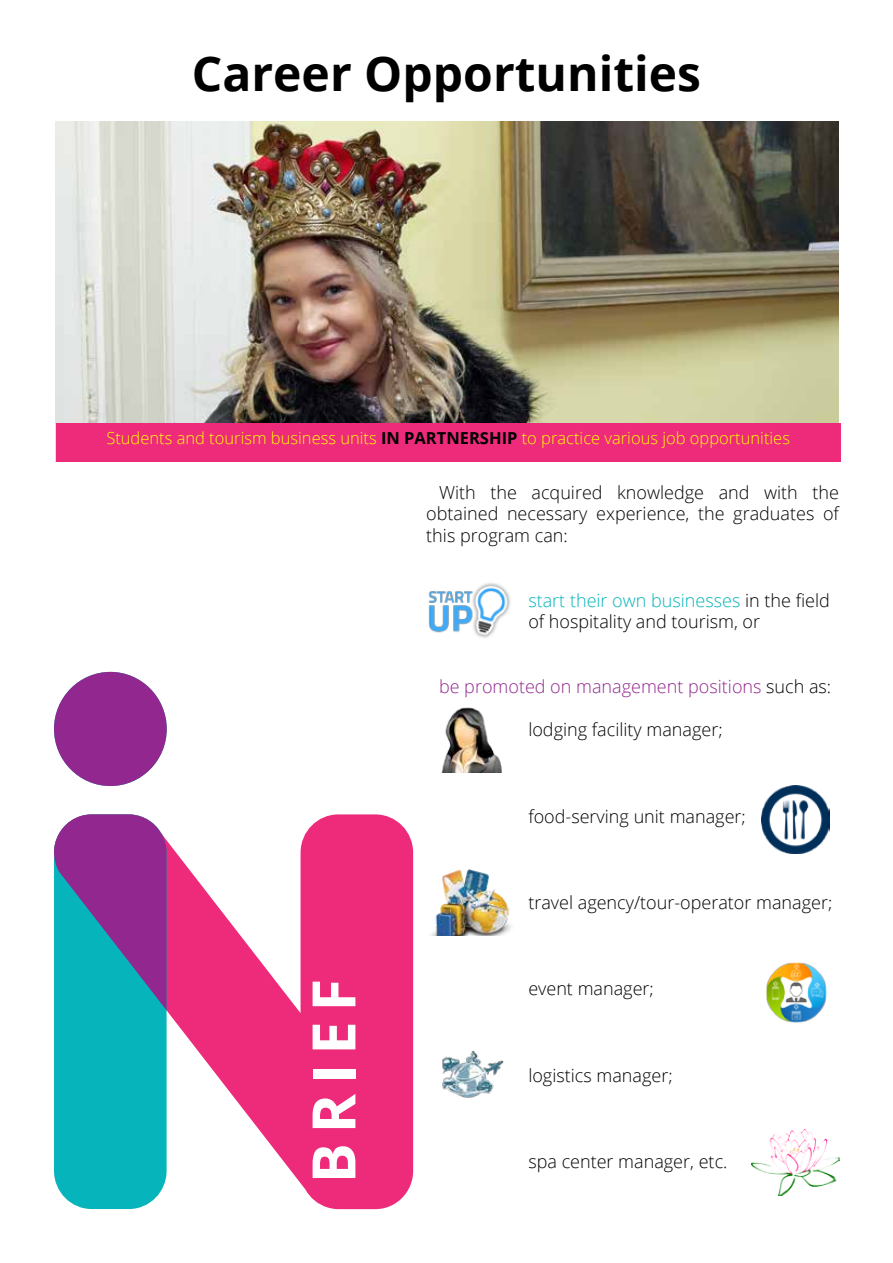
<style>
.page{position:relative;width:893px;height:1263px;background:#fff}
.page>*{position:absolute;margin:0;border:0;box-sizing:border-box;transform-origin:0 0}
.t1{font:700 60px "Open Sans";letter-spacing:.16em;color:#fff}
.t2{font:700 48px "Open Sans";color:#000}
.t3{font:300 18px/21.6px "Open Sans";color:#000;text-align:justify}
.t4{font:300 18px "Open Sans";color:#92278f}
.t5{font:300 16.5px "Open Sans";color:#ff0}
.s1{font-weight:700;color:#000}
.s2{color:#06b4bb}
.s3{color:#000}
</style>
<div class="page">
<img style="left:56px;top:121px;width:783px;height:302px">
<svg style="left:54px;top:814px;width:359px;height:395px;fill:#ee2a7b"></svg>
<div style="left:54px;top:814px;width:113px;height:395px;background:#06b4bb;border-radius:38px"></div>
<div style="left:54px;top:672px;width:113px;height:114px;background:#92278f;border-radius:50%"></div>
<svg style="left:54px;top:814px;width:113px;height:196px"></svg>
<div style="left:56px;top:423px;width:785px;height:39px;background:#ee2a7b"></div>
<img style="left:428px;top:583px;width:83px;height:55px">
<img style="left:441px;top:707px;width:61px;height:65px">
<img style="left:762px;top:785px;width:67px;height:68px">
<img style="left:766px;top:962px;width:61px;height:61px">
<img style="left:431px;top:869px;width:80px;height:67px">
<img style="left:442px;top:1051px;width:62px;height:47px">
<img style="left:752px;top:1129px;width:87px;height:66px">
<h2 class="t2" style="left:192px;top:39px;width:511px">Career Opportunities</h2>
<p class="t5" style="left:106px;top:427px;width:685px">Students and tourism business units <span class="s1">IN PARTNERSHIP</span> to practice various job opportunities</p>
<p class="t3" style="left:426px;top:481px;width:414px;text-indent:13px">With the acquired knowledge and with the obtained necessary experience, the graduates of this program can:</p>
<p class="t3" style="left:528px;top:589px;width:303px"><span class="s2">start their own businesses</span> in the field of hospitality and tourism, or</p>
<p class="t4" style="left:439px;top:674px;width:394px">be promoted on management positions <span class="s3">such as:</span></p>
<p class="t3" style="left:528px;top:718px;width:196px">lodging facility manager;</p>
<p class="t3" style="left:528px;top:805px;width:219px">food-serving unit manager;</p>
<h1 class="t1" style="left:291px;top:1183px;width:206px;rotate:-90deg">BRIEF</h1>
<p class="t3" style="left:528px;top:891px;width:305px">travel agency/tour-operator manager;</p>
<p class="t3" style="left:528px;top:977px;width:127px">event manager;</p>
<p class="t3" style="left:528px;top:1064px;width:146px">logistics manager;</p>
<p class="t3" style="left:528px;top:1150px;width:201px">spa center manager, etc.</p>
</div>
